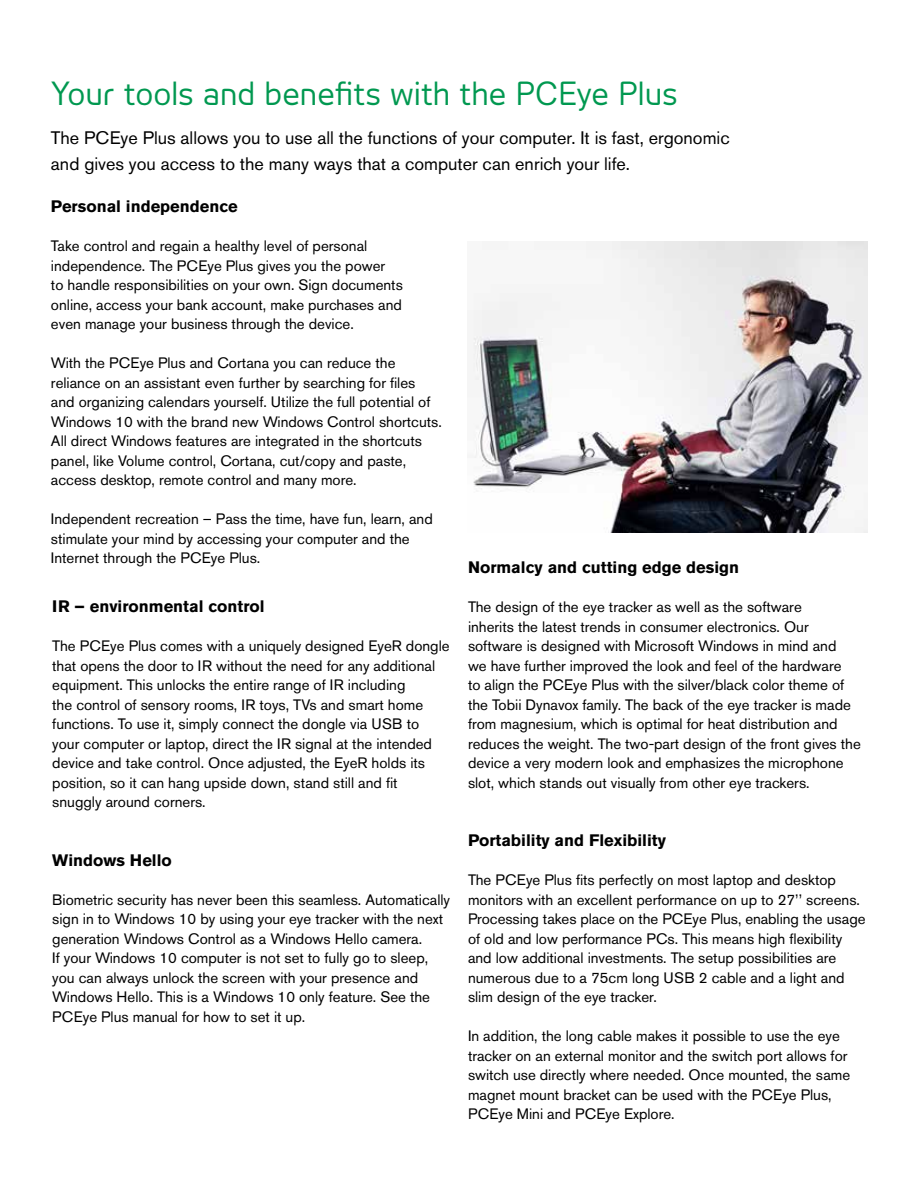
<style>
.page{position:relative;width:918px;height:1188px;background:#fff}
.page>*{position:absolute;margin:0;border:0;box-sizing:border-box;transform-origin:0 0}
.t1{font:31.5px "Tele Voice";color:#009850}
.t2{font:18px/25.5px "Akzidenz Grotesk BE";color:#000}
.t3{font:700 16.5px "Akzidenz Grotesk BE";color:#000}
.t4{font:15px/19.5px "Akzidenz Grotesk BE";color:#000}
</style>
<div class="page">
<img style="left:473px;top:242px;width:394px;height:291px">
<h1 class="t1" style="left:51px;top:75px;width:628px">Your tools and benefits with the PCEye Plus</h1>
<p class="t2" style="left:51px;top:125px;width:680px">The PCEye Plus allows you to use all the functions of your computer. It is fast, ergonomic and gives you access to the many ways that a computer can enrich your life.</p>
<p class="t3" style="left:51px;top:197px;width:188px">Personal independence</p>
<p class="t4" style="left:51px;top:236px;width:353px">Take control and regain a healthy level of personal independence. The PCEye Plus gives you the power<br>to handle responsibilities on your own. Sign documents online, access your bank account, make purchases and even manage your business through the device.</p>
<p class="t4" style="left:51px;top:353px;width:392px">With the PCEye Plus and Cortana you can reduce the reliance on an assistant even further by searching for files and organizing calendars yourself. Utilize the full potential of Windows 10 with the brand new Windows Control shortcuts.<br>All direct Windows features are integrated in the shortcuts panel, like Volume control, Cortana, cut/copy and paste, access desktop, remote control and many more.</p>
<p class="t4" style="left:51px;top:509px;width:383px">Independent recreation – Pass the time, have fun, learn, and stimulate your mind by accessing your computer and the<br>Internet through the PCEye Plus.</p>
<p class="t3" style="left:52px;top:597px;width:214px">IR – environmental control</p>
<p class="t4" style="left:52px;top:636px;width:399px">The PCEye Plus comes with a uniquely designed EyeR dongle that opens the door to IR without the need for any additional equipment. This unlocks the entire range of IR including<br>the control of sensory rooms, IR toys, TVs and smart home functions. To use it, simply connect the dongle via USB to your computer or laptop, direct the IR signal at the intended device and take control. Once adjusted, the EyeR holds its position, so it can hang upside down, stand still and fit snuggly around corners.</p>
<p class="t3" style="left:52px;top:850px;width:121px">Windows Hello</p>
<p class="t4" style="left:52px;top:889px;width:399px">Biometric security has never been this seamless. Automatically sign in to Windows 10 by using your eye tracker with the next generation Windows Control as a Windows Hello camera.<br>If your Windows 10 computer is not set to fully go to sleep, you can always unlock the screen with your presence and Windows Hello. This is a Windows 10 only feature. See the PCEye Plus manual for how to set it up.</p>
<p class="t3" style="left:468px;top:558px;width:273px">Normalcy and cutting edge design</p>
<p class="t4" style="left:468px;top:597px;width:394px">The design of the eye tracker as well as the software<br>inherits the latest trends in consumer electronics. Our software is designed with Microsoft Windows in mind and<br>we have further improved the look and feel of the hardware<br>to align the PCEye Plus with the silver/black color theme of the Tobii Dynavox family. The back of the eye tracker is made from magnesium, which is optimal for heat distribution and reduces the weight. The two-part design of the front gives the device a very modern look and emphasizes the microphone slot, which stands out visually from other eye trackers.</p>
<p class="t3" style="left:468px;top:831px;width:200px">Portability and Flexibility</p>
<p class="t4" style="left:468px;top:870px;width:399px">The PCEye Plus fits perfectly on most laptop and desktop monitors with an excellent performance on up to 27’’ screens.<br>Processing takes place on the PCEye Plus, enabling the usage of old and low performance PCs. This means high flexibility and low additional investments. The setup possibilities are numerous due to a 75cm long USB 2 cable and a light and slim design of the eye tracker.</p>
<p class="t4" style="left:468px;top:1026px;width:384px">In addition, the long cable makes it possible to use the eye tracker on an external monitor and the switch port allows for switch use directly where needed. Once mounted, the same magnet mount bracket can be used with the PCEye Plus, PCEye Mini and PCEye Explore.</p>
</div>
